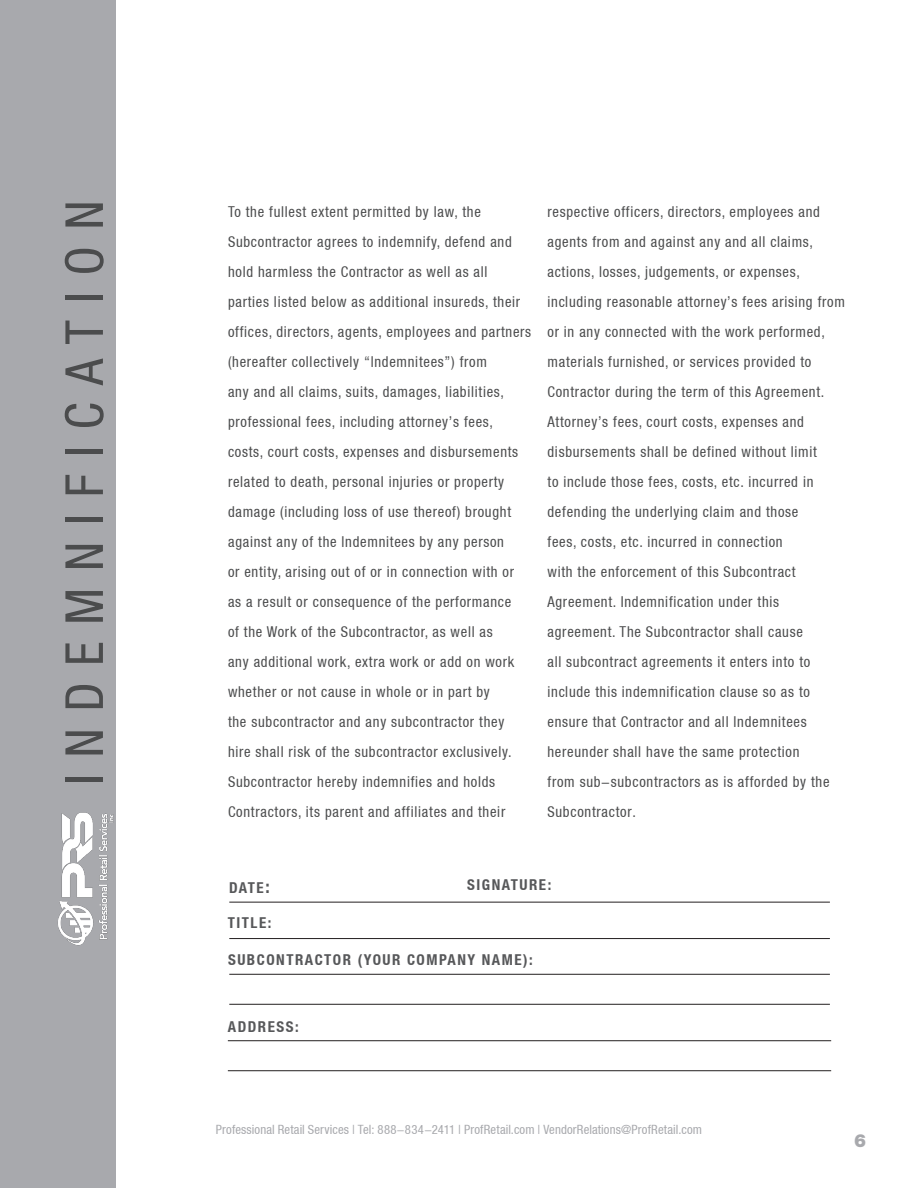
<style>
.page{position:relative;width:918px;height:1188px;background:#fff}
.page>*{position:absolute;margin:0;border:0;box-sizing:border-box;transform-origin:0 0}
.t1{font:condensed 52.5px "Helvetica Neue LT";letter-spacing:.32em;color:#4b4c4d}
.t2{font:900 18px "Helvetica Neue";color:#a8a9ad}
.Paragraph_Style_1{font:condensed 15px/30px "Helvetica Neue LT";letter-spacing:.05em;color:#4b4c4d}
.t3{font:700 condensed 15px "Helvetica Neue LT";letter-spacing:.1em;color:#57585a}
.t4{font:condensed 12.75px "Helvetica Neue LT";letter-spacing:.01em;color:#a8a9ad}
.s1{font-size:18px}
</style>
<div class="page">
<hr style="left:229px;top:974px;width:601px;height:1px;background:#231f20">
<hr style="left:229px;top:902px;width:601px;height:1px;background:#231f20">
<hr style="left:228px;top:1040px;width:603px;height:1px;background:#231f20">
<hr style="left:229px;top:938px;width:601px;height:1px;background:#231f20">
<hr style="left:229px;top:1004px;width:601px;height:1px;background:#231f20">
<hr style="left:228px;top:1070px;width:603px;height:1px;background:#231f20">
<div style="left:0;top:0;width:116px;height:1188px;background:#a8a9ad"></div>
<img style="left:58px;top:813px;width:56px;height:133px">
<p class="t1" style="left:54px;top:785px;width:586px;rotate:-90deg">INDEMNIFICATION</p>
<p class="Paragraph_Style_1" style="left:228px;top:196px;width:305px">To the fullest extent permitted by law, the Subcontractor agrees to indemnify, defend and hold harmless the Contractor as well as all parties listed below as additional insureds, their offices, directors, agents, employees and partners (hereafter collectively “lndemnitees”) from<br>any and all claims, suits, damages, liabilities, professional fees, including attorney’s fees, costs, court costs, expenses and disbursements related to death, personal injuries or property damage (including loss of use thereof) brought against any of the lndemnitees by any person<br>or entity, arising out of or in connection with or<br>as a result or consequence of the performance<br>of the Work of the Subcontractor, as well as<br>any additional work, extra work or add on work whether or not cause in whole or in part by<br>the subcontractor and any subcontractor they<br>hire shall risk of the subcontractor exclusively.<br>Subcontractor hereby indemnifies and holds Contractors, its parent and affiliates and their</p>
<p class="Paragraph_Style_1" style="left:548px;top:196px;width:299px">respective officers, directors, employees and agents from and against any and all claims, actions, losses, judgements, or expenses, including reasonable attorney’s fees arising from or in any connected with the work performed, materials furnished, or services provided to Contractor during the term of this Agreement.<br>Attorney’s fees, court costs, expenses and disbursements shall be defined without limit<br>to include those fees, costs, etc. incurred in defending the underlying claim and those<br>fees, costs, etc. incurred in connection<br>with the enforcement of this Subcontract Agreement. Indemnification under this agreement. The Subcontractor shall cause<br>all subcontract agreements it enters into to include this indemnification clause so as to ensure that Contractor and all lndemnitees hereunder shall have the same protection<br>from sub-subcontractors as is afforded by the Subcontractor.</p>
<p class="t3" style="left:229px;top:879px;width:42px">DATE<span class="s1">:</span></p>
<p class="t3" style="left:467px;top:876px;width:86px">SIGNATURE:</p>
<p class="t3" style="left:228px;top:914px;width:45px">TITLE:</p>
<p class="t3" style="left:228px;top:951px;width:306px">SUBCONTRACTOR (YOUR COMPANY NAME):</p>
<p class="t3" style="left:228px;top:1017px;width:72px">ADDRESS:</p>
<p class="t4" style="left:216px;top:1122px;width:488px">Professional Retail Services | Tel: 888-834-2411 | ProfRetail.com | VendorRelations@ProfRetail.com</p>
<p class="t2" style="left:854px;top:1130px;width:14px">6</p>
</div>
